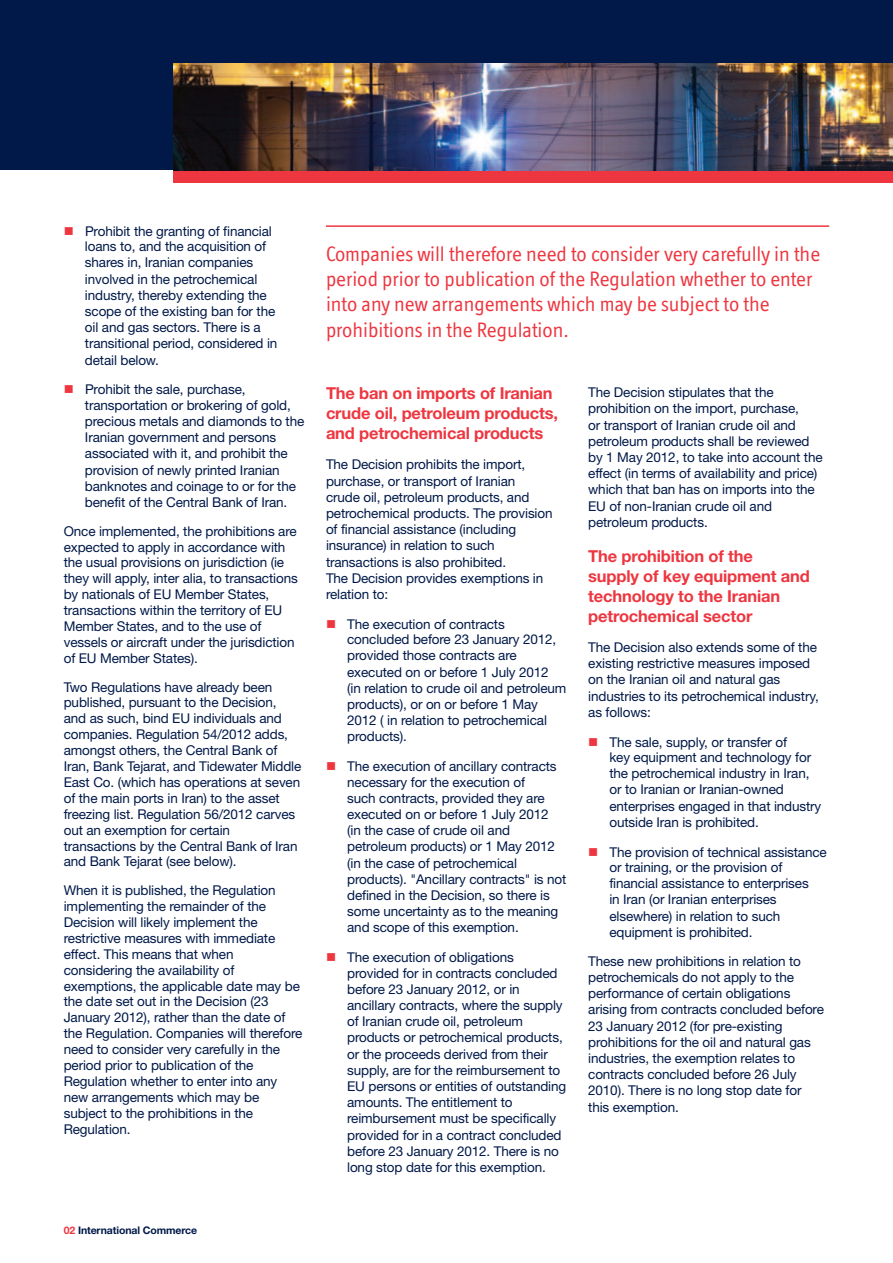
<style>
.page{position:relative;width:893px;height:1263px;background:#fff}
.page>*{position:absolute;margin:0;border:0;box-sizing:border-box;transform-origin:0 0}
.t1{font:21px/25.2px "Officina Display ITC";color:#ee3640}
.t2{font:700 16.5px/19.8px "Helvetica Neue";letter-spacing:-.01em;color:#ee3640}
.t3{font:13.5px/16px "Helvetica Neue";letter-spacing:-.01em;color:#001949}
.t4{font:700 10.5px "Helvetica Neue";letter-spacing:-.01em;color:#001949}
.s1{color:#ee3640}
</style>
<div class="page">
<div style="left:0;top:0;width:893px;height:170px;background:#001949"></div>
<div style="left:174px;top:170px;width:719px;height:13px;background:#ee3640"></div>
<img style="left:174px;top:64px;width:719px;height:106px">
<hr style="left:326px;top:225px;width:503px;height:2px;background:#ee3640">
<p class="t3" style="left:85px;top:224px;width:194px;text-indent:-21px"><span class="s1">■</span> Prohibit the granting of financial loans to, and the acquisition of shares in, Iranian companies involved in the petrochemical industry, thereby extending the scope of the existing ban for the oil and gas sectors. There is a transitional period, considered in detail below.</p>
<p class="t3" style="left:85px;top:383px;width:221px;text-indent:-21px"><span class="s1">■</span> Prohibit the sale, purchase, transportation or brokering of gold, precious metals and diamonds to the Iranian government and persons associated with it, and prohibit the provision of newly printed Iranian banknotes and coinage to or for the benefit of the Central Bank of Iran.</p>
<p class="t3" style="left:64px;top:524px;width:236px">Once implemented, the prohibitions are expected to apply in accordance with the usual provisions on jurisdiction (ie they will apply, inter alia, to transactions by nationals of EU Member States, transactions within the territory of EU Member States, and to the use of vessels or aircraft under the jurisdiction of EU Member States).</p>
<p class="t3" style="left:64px;top:680px;width:239px">Two Regulations have already been published, pursuant to the Decision, and as such, bind EU individuals and companies. Regulation 54/2012 adds, amongst others, the Central Bank of Iran, Bank Tejarat, and Tidewater Middle East Co. (which has operations at seven of the main ports in Iran) to the asset freezing list. Regulation 56/2012 carves out an exemption for certain transactions by the Central Bank of Iran and Bank Tejarat (see below).</p>
<p class="t3" style="left:64px;top:884px;width:240px">When it is published, the Regulation implementing the remainder of the Decision will likely implement the restrictive measures with immediate effect. This means that when considering the availability of exemptions, the applicable date may be the date set out in the Decision (23<br>January 2012), rather than the date of the Regulation. Companies will therefore need to consider very carefully in the period prior to publication of the Regulation whether to enter into any new arrangements which may be subject to the prohibitions in the Regulation.</p>
<p class="t4" style="left:64px;top:1226px;width:135px"><span class="s1">02</span> International Commerce</p>
<h1 class="t1" style="left:326px;top:243px;width:496px">Companies will therefore need to consider very carefully in the period prior to publication of the Regulation whether to enter into any new arrangements which may be subject to the prohibitions in the Regulation.</h1>
<p class="t2" style="left:326px;top:385px;width:234px">The ban on imports of Iranian crude oil, petroleum products, and petrochemical products</p>
<p class="t3" style="left:326px;top:458px;width:228px">The Decision prohibits the import, purchase, or transport of Iranian crude oil, petroleum products, and petrochemical products. The provision of financial assistance (including insurance) in relation to such transactions is also prohibited.<br>The Decision provides exemptions in relation to:</p>
<p class="t3" style="left:347px;top:617px;width:221px;text-indent:-21px"><span class="s1">■</span> The execution of contracts concluded before 23 January 2012, provided those contracts are executed on or before 1 July 2012<br>(in relation to crude oil and petroleum products), or on or before 1 May<br>2012 ( in relation to petrochemical products).</p>
<p class="t3" style="left:347px;top:760px;width:221px;text-indent:-21px"><span class="s1">■</span> The execution of ancillary contracts necessary for the execution of<br>such contracts, provided they are executed on or before 1 July 2012<br>(in the case of crude oil and petroleum products) or 1 May 2012 (in the case of petrochemical products). "Ancillary contracts" is not defined in the Decision, so there is some uncertainty as to the meaning and scope of this exemption.</p>
<p class="t3" style="left:347px;top:950px;width:221px;text-indent:-21px"><span class="s1">■</span> The execution of obligations provided for in contracts concluded before 23 January 2012, or in ancillary contracts, where the supply of Iranian crude oil, petroleum products or petrochemical products, or the proceeds derived from their supply, are for the reimbursement to EU persons or entities of outstanding amounts. The entitlement to reimbursement must be specifically provided for in a contract concluded before 23 January 2012. There is no long stop date for this exemption.</p>
<p class="t3" style="left:588px;top:386px;width:236px">The Decision stipulates that the prohibition on the import, purchase,<br>or transport of Iranian crude oil and petroleum products shall be reviewed by 1 May 2012, to take into account the effect (in terms of availability and price) which that ban has on imports into the EU of non-Iranian crude oil and petroleum products.</p>
<p class="t2" style="left:588px;top:548px;width:223px">The prohibition of the<br>supply of key equipment and technology to the Iranian petrochemical sector</p>
<p class="t3" style="left:588px;top:640px;width:232px">The Decision also extends some of the existing restrictive measures imposed on the Iranian oil and natural gas industries to its petrochemical industry, as follows:</p>
<p class="t3" style="left:609px;top:735px;width:213px;text-indent:-21px"><span class="s1">■</span> The sale, supply, or transfer of<br>key equipment and technology for the petrochemical industry in Iran, or to Iranian or Iranian-owned enterprises engaged in that industry outside Iran is prohibited.</p>
<p class="t3" style="left:609px;top:845px;width:219px;text-indent:-21px"><span class="s1">■</span> The provision of technical assistance or training, or the provision of financial assistance to enterprises<br>in Iran (or Iranian enterprises elsewhere) in relation to such equipment is prohibited.</p>
<p class="t3" style="left:588px;top:954px;width:237px">These new prohibitions in relation to petrochemicals do not apply to the performance of certain obligations arising from contracts concluded before 23 January 2012 (for pre-existing prohibitions for the oil and natural gas industries, the exemption relates to contracts concluded before 26 July 2010). There is no long stop date for this exemption.</p>
</div>
